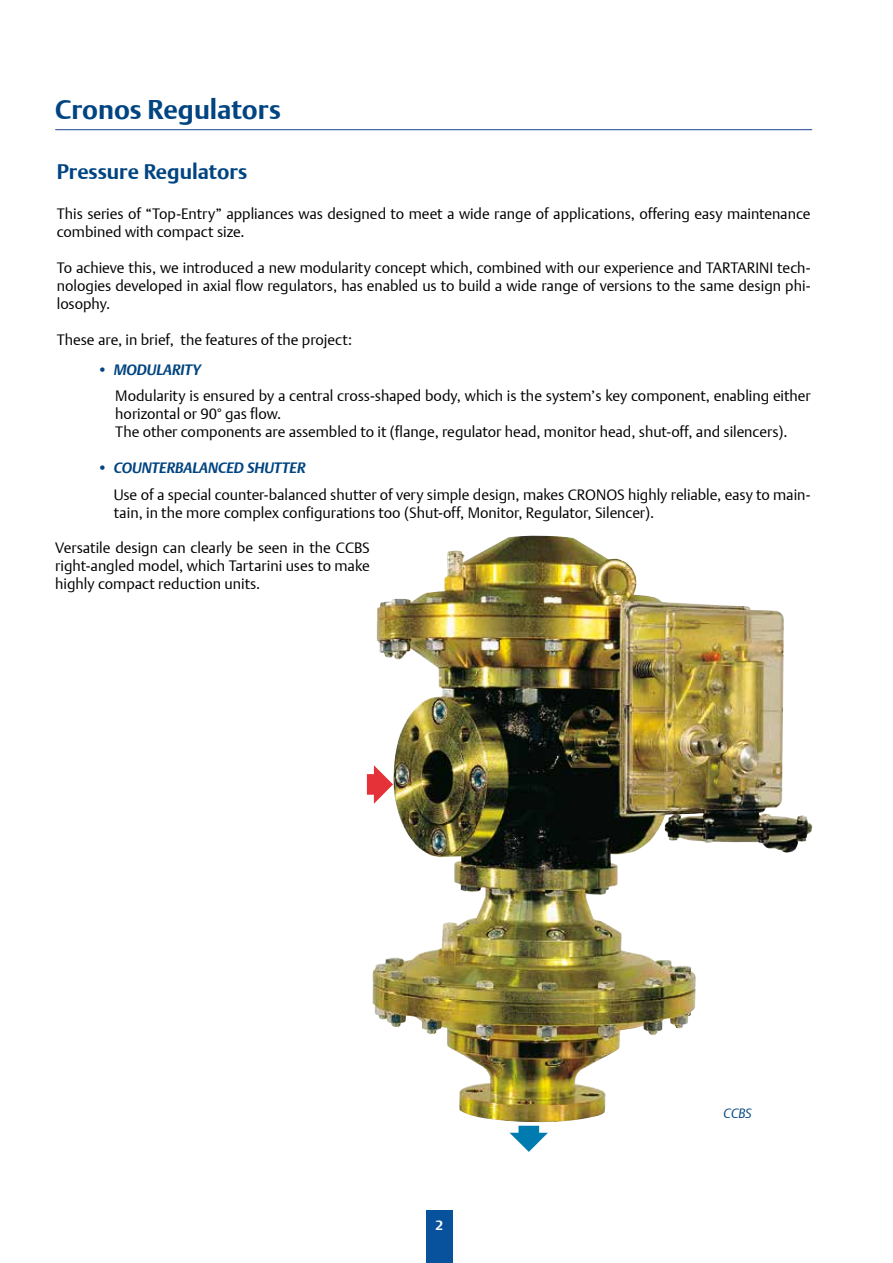
<style>
.page{position:relative;width:893px;height:1263px;background:#fff}
.page>*{position:absolute;margin:0;border:0;box-sizing:border-box;transform-origin:0 0}
.t1{font:700 27px "DTL Argo T";color:#004481}
.t2{font:700 21px "DTL Argo T";color:#004481}
.t3{font:15px/18px "DTL Argo T Light";color:#000}
.t4{font:italic 700 15px "DTL Argo T";color:#004481}
.t5{font:italic 13.5px "DTL Argo T Light";color:#004481}
.t6{font:700 13.5px "DTL Argo T";color:#fff}
.s1{font-family:"DTL Argo T Light";font-weight:400;font-style:normal}
</style>
<div class="page">
<div style="left:426px;top:1210px;width:26px;height:53px;background:#08519c"></div>
<hr style="left:55px;top:129px;width:757px;height:1px;background:#1b4391">
<img style="left:366px;top:535px;width:446px;height:591px">
<img style="left:377px;top:536px;width:153px;height:356px">
<svg style="left:367px;top:765px;width:26px;height:39px"></svg>
<svg style="left:509px;top:1126px;width:39px;height:26px"></svg>
<h1 class="t1" style="left:55px;top:94px;width:227px">Cronos Regulators</h1>
<h2 class="t2" style="left:57px;top:159px;width:192px">Pressure Regulators</h2>
<p class="t3" style="left:57px;top:204px;width:755px">This series of “Top-Entry” appliances was designed to meet a wide range of applications, offering easy maintenance combined with compact size.</p>
<p class="t3" style="left:57px;top:258px;width:755px;text-align:justify">To achieve this, we introduced a new modularity concept which, combined with our experience and TARTARINI tech&shy;nologies developed in axial flow regulators, has enabled us to build a wide range of versions to the same design phi&shy;losophy.</p>
<p class="t3" style="left:57px;top:330px;width:297px">These are, in brief, the features of the project:</p>
<p class="t4" style="left:97px;top:360px;width:105px"><span class="s1">•</span> MODULARITY</p>
<p class="t3" style="left:115px;top:387px;width:697px">Modularity is ensured by a central cross-shaped body, which is the system’s key component, enabling either horizontal or 90° gas flow.<br>The other components are assembled to it (flange, regulator head, monitor head, shut-off, and silencers).</p>
<p class="t4" style="left:97px;top:459px;width:210px"><span class="s1">•</span> COUNTERBALANCED SHUTTER</p>
<p class="t3" style="left:114px;top:485px;width:698px">Use of a special counter-balanced shutter of very simple design, makes CRONOS highly reliable, easy to main&shy;tain, in the more complex configurations too (Shut-off, Monitor, Regulator, Silencer).</p>
<p class="t3" style="left:55px;top:538px;width:316px;text-align:justify">Versatile design can clearly be seen in the CCBS right-angled model, which Tartarini uses to make highly compact reduction units.</p>
<p class="t6" style="left:436px;top:1217px;width:9px">2</p>
<p class="t5" style="left:724px;top:1105px;width:30px">CCBS</p>
</div>
